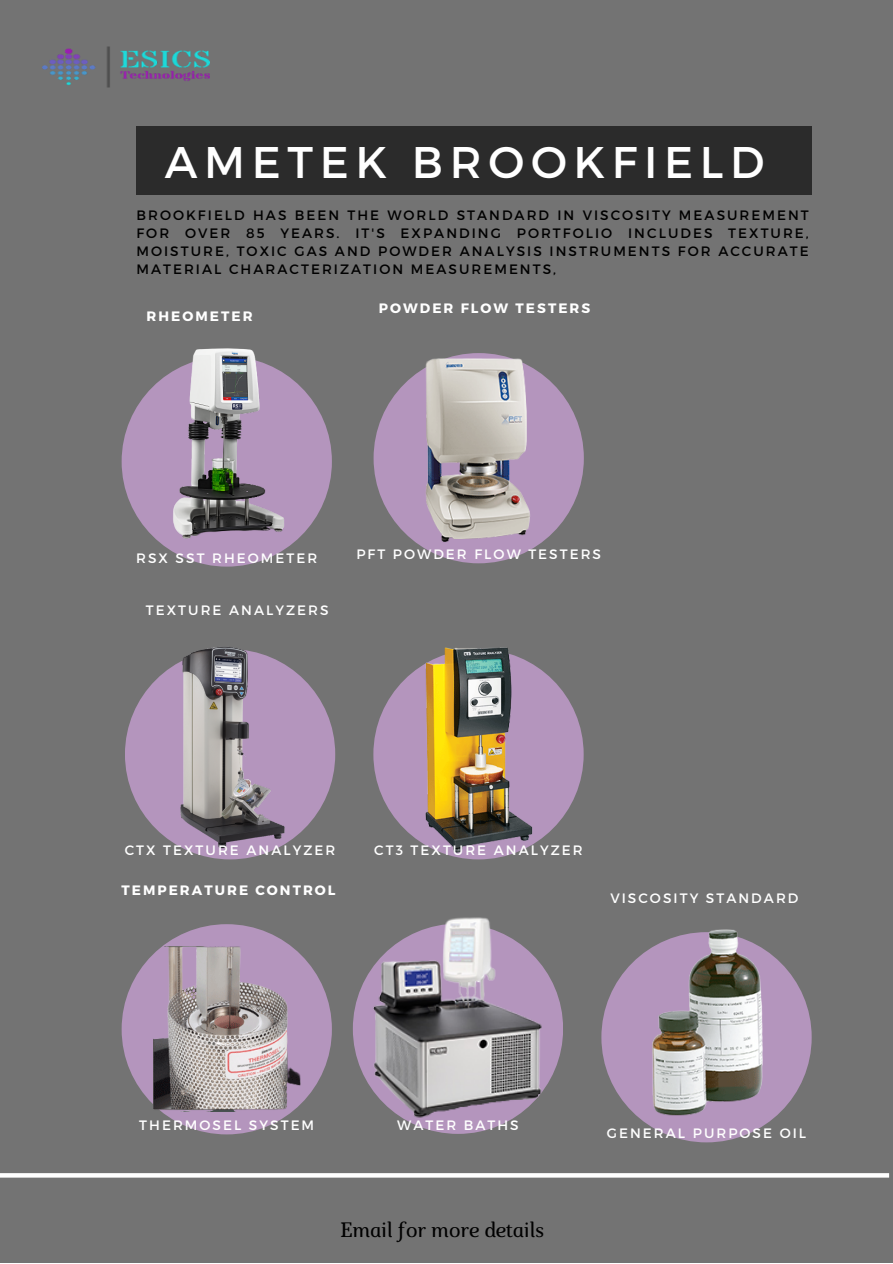
<style>
.page{position:relative;width:893px;height:1264px;background:#fff}
.page>*{position:absolute;margin:0;border:0;box-sizing:border-box;transform-origin:0 0}
.t1{font:44.25px "Montserrat";letter-spacing:.15em;color:#fff}
.t2{font:italic 20.85px "Marta";color:#000}
.t3{font:13.65px/18px "Montserrat";letter-spacing:.15em;color:#000;text-align:justify}
.t4{font:13.65px "Montserrat";letter-spacing:.15em;color:#fff}
.t5{font:700 13.65px "Montserrat";letter-spacing:.15em;color:#fff}
</style>
<div class="page">
<div style="left:0;top:0;width:892px;height:1262px;background:#737373"></div>
<div style="left:125px;top:649px;width:210px;height:210px;background:#b495bd;border-radius:50%"></div>
<div style="left:373px;top:649px;width:210px;height:210px;background:#b495bd;border-radius:50%"></div>
<div style="left:373px;top:353px;width:210px;height:210px;background:#b495bd;border-radius:50%"></div>
<img style="left:169px;top:647px;width:123px;height:204px">
<img style="left:418px;top:647px;width:121px;height:211px">
<img style="left:405px;top:353px;width:152px;height:194px">
<div style="left:122px;top:924px;width:210px;height:210px;background:#b495bd;border-radius:50%"></div>
<img style="left:153px;top:946px;width:147px;height:165px">
<img style="left:353px;top:917px;width:210px;height:209px">
<div style="left:601px;top:932px;width:210px;height:210px;background:#b495bd;border-radius:50%"></div>
<img style="left:613px;top:929px;width:173px;height:197px">
<div style="left:122px;top:356px;width:210px;height:210px;background:#b495bd;border-radius:50%"></div>
<img style="left:163px;top:348px;width:141px;height:195px">
<svg style="left:0;top:1173px;width:889px;height:4px;background:#fafafa"></svg>
<img style="left:43px;top:46px;width:166px;height:42px">
<p class="t1" style="left:165px;top:133px;width:601px">AMETEK BROOKFIELD</p>
<p class="t3" style="left:136px;top:205px;width:673px">BROOKFIELD HAS BEEN THE WORLD STANDARD IN VISCOSITY MEASUREMENT FOR OVER 85 YEARS. IT'S EXPANDING PORTFOLIO INCLUDES TEXTURE, MOISTURE, TOXIC GAS AND POWDER ANALYSIS INSTRUMENTS FOR ACCURATE MATERIAL CHARACTERIZATION MEASUREMENTS,</p>
<p class="t5" style="left:147px;top:307px;width:107px">RHEOMETER</p>
<p class="t5" style="left:379px;top:299px;width:213px">POWDER FLOW TESTERS</p>
<p class="t4" style="left:136px;top:549px;width:182px">RSX SST RHEOMETER</p>
<p class="t4" style="left:146px;top:601px;width:184px">TEXTURE ANALYZERS</p>
<p class="t4" style="left:356px;top:545px;width:246px">PFT POWDER FLOW TESTERS</p>
<p class="t4" style="left:125px;top:841px;width:212px">CTX TEXTURE ANALYZER</p>
<p class="t4" style="left:374px;top:841px;width:210px">CT3 TEXTURE ANALYZER</p>
<p class="t5" style="left:121px;top:881px;width:216px">TEMPERATURE CONTROL</p>
<p class="t4" style="left:610px;top:889px;width:190px">VISCOSITY STANDARD</p>
<p class="t4" style="left:139px;top:1116px;width:176px">THERMOSEL SYSTEM</p>
<p class="t4" style="left:397px;top:1116px;width:123px">WATER BATHS</p>
<p class="t2" style="left:340px;top:1221px;width:205px">Email for more details</p>
<p class="t4" style="left:607px;top:1124px;width:201px">GENERAL PURPOSE OIL</p>
</div>
